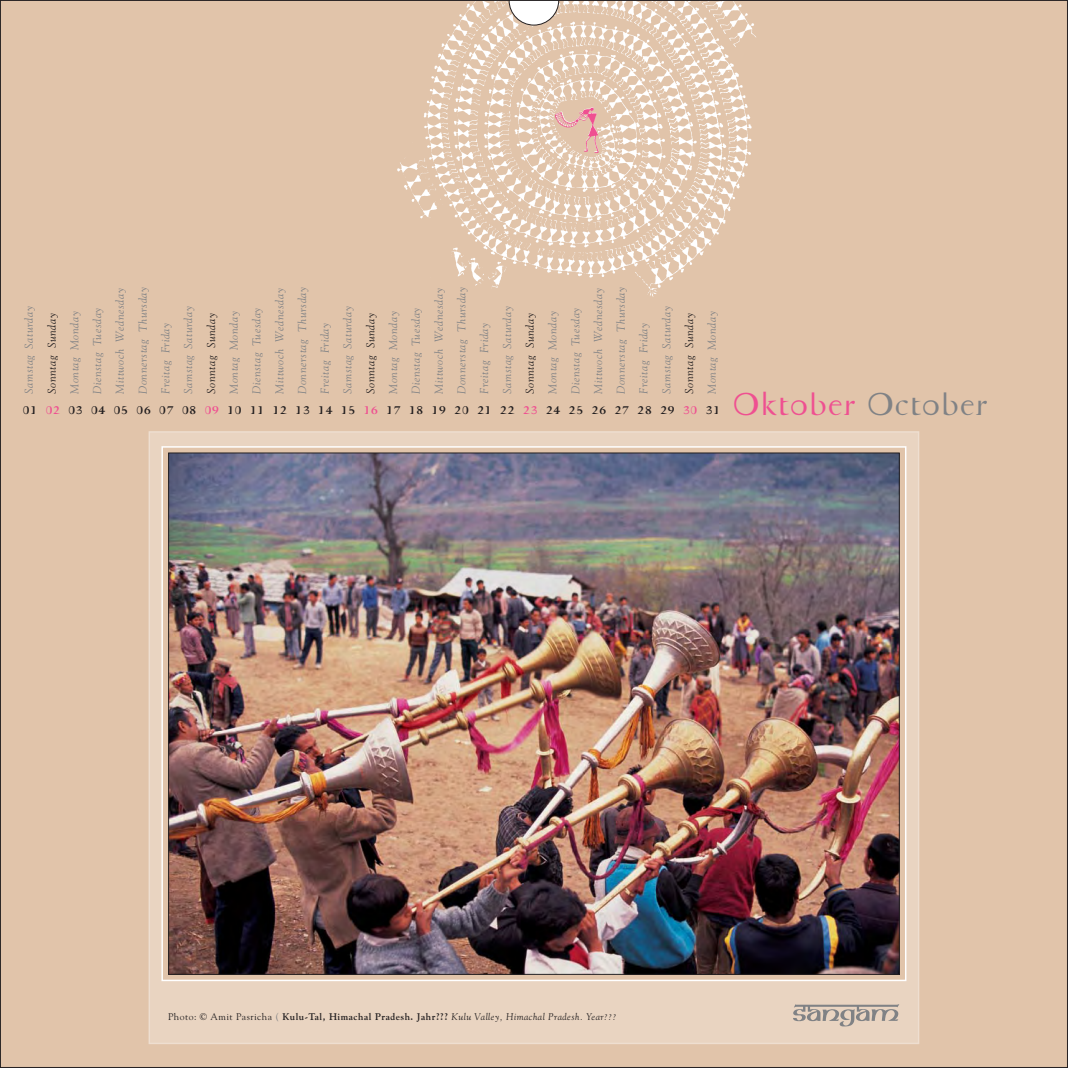
<style>
.page{position:relative;width:1068px;height:1068px;background:#fff}
.page>*{position:absolute;margin:0;border:0;box-sizing:border-box;transform-origin:0 0}
.t1{font:31.5px "AF Retrospecta Roman";letter-spacing:.05em;color:#ef5091}
.t2{font:11.38px/22.8px "DSV Goudy It";letter-spacing:.05em;color:#808285}
.t3{font:11.38px "DSV Goudy It";letter-spacing:.05em;color:#231f20}
.t4{font:700 11.38px "AF Retrospecta";letter-spacing:.05em;color:#231f20}
.t5{font:9.62px "DSV Goudy It";letter-spacing:.05em;color:#231f20}
.s1{color:#ef5091}
.s2{color:#808285}
.s3{font-family:"DSV Goudy Rg"}
.s4{font-family:"DSV Goudy Rg";color:#808285}
.s5{font-family:"DSV Goudy Bd"}
</style>
<div class="page">
<div style="left:0;top:0;width:1067px;height:1067px;background:#e1c4aa"></div>
<img style="left:397px;top:2px;width:359px;height:295px">
<svg style="left:509px;top:2px;width:50px;height:23px"></svg>
<img style="left:555px;top:105px;width:45px;height:49px">
<div style="left:149px;top:431px;width:770px;height:613px;background:#e9d4c1;border:1px solid #eeded0"></div>
<svg style="left:161px;top:446px;width:745px;height:535px;fill:#e1c4aa"></svg>
<svg style="left:793px;top:1004px;width:106px;height:22px"></svg>
<img style="left:170px;top:454px;width:727px;height:518px">
<p class="t2" style="left:64px;top:394px;width:108px;rotate:-90deg">Montag Monday<br>Dienstag Tuesday<br>Mittwoch Wednesday<br>Donnerstag Thursday<br>Freitag Friday<br>Samstag Saturday</p>
<p class="t2" style="left:223px;top:394px;width:108px;rotate:-90deg">Montag Monday<br>Dienstag Tuesday<br>Mittwoch Wednesday<br>Donnerstag Thursday<br>Freitag Friday<br>Samstag Saturday</p>
<p class="t2" style="left:383px;top:394px;width:108px;rotate:-90deg">Montag Monday<br>Dienstag Tuesday<br>Mittwoch Wednesday<br>Donnerstag Thursday<br>Freitag Friday<br>Samstag Saturday</p>
<p class="t2" style="left:542px;top:394px;width:108px;rotate:-90deg">Montag Monday<br>Dienstag Tuesday<br>Mittwoch Wednesday<br>Donnerstag Thursday<br>Freitag Friday<br>Samstag Saturday</p>
<p class="t2" style="left:18px;top:394px;width:89px;rotate:-90deg">Samstag Saturday</p>
<p class="t3" style="left:47px;top:394px;width:82px;rotate:-90deg">Sonntag Sunday</p>
<p class="t3" style="left:684px;top:394px;width:82px;rotate:-90deg">Sonntag Sunday</p>
<p class="t2" style="left:701px;top:394px;width:84px;rotate:-90deg">Montag Monday</p>
<p class="t4" style="left:23px;top:406px;width:698px">01 <span class="s1">02</span> 03 04 05 06 07 08 <span class="s1">09</span> 10 11 12 13 14 15 <span class="s1">16</span> 17 18 19 20 21 22 <span class="s1">23</span> 24 25 26 27 28 29 <span class="s1">30</span> 31</p>
<p class="t3" style="left:206px;top:394px;width:82px;rotate:-90deg">Sonntag Sunday</p>
<p class="t3" style="left:365px;top:394px;width:82px;rotate:-90deg">Sonntag Sunday</p>
<p class="t3" style="left:525px;top:394px;width:82px;rotate:-90deg">Sonntag Sunday</p>
<h1 class="t1" style="left:733px;top:393px;width:256px">Oktober <span class="s2">October</span></h1>
<p class="t5" style="left:168px;top:1012px;width:450px"><span class="s3">Photo: © Amit Pasricha</span> <span class="s4">(</span> <span class="s5">Kulu-Tal, Himachal Pradesh. Jahr???</span> Kulu Valley, Himachal Pradesh. Year???</p>
</div>
